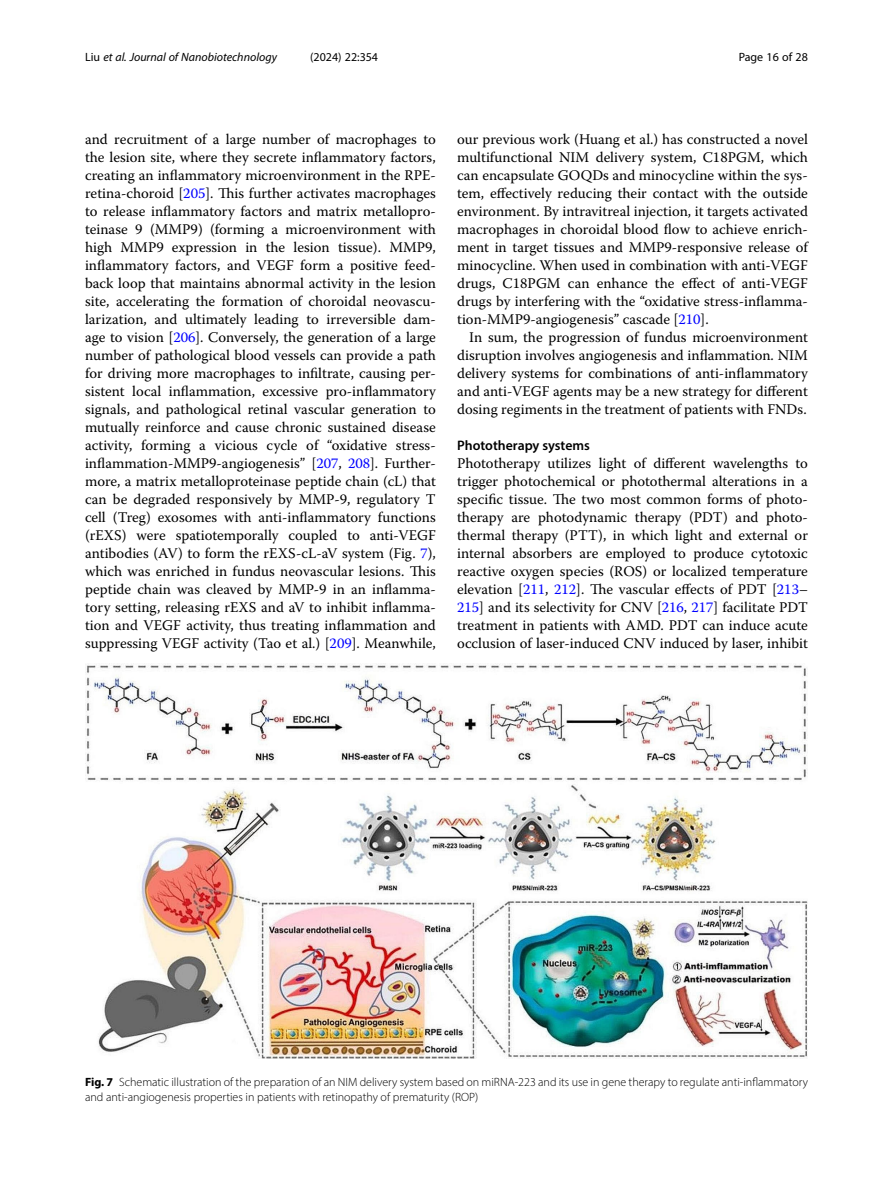
<style>
.page{position:relative;width:893px;height:1191px;background:#fff}
.page>*{position:absolute;margin:0;border:0;box-sizing:border-box;transform-origin:0 0}
.Body_Text_Indent{font:14.7px/18px "Warnock Pro";color:#000;text-align:justify}
.Body_Text{font:14.7px/18px "Warnock Pro";color:#000;text-align:justify}
.Head_2{font:600 13.8px "Myriad Pro";color:#000}
.Figure_Caption{font:300 12px/15px "Myriad Pro";color:#000}
.t1{font:italic 12px "Myriad Pro";color:#000}
.t2{font:12px "Myriad Pro";color:#000}
.s1{font-style:normal}
.s2{color:#00f}
.s3{font-weight:700}
</style>
<div class="page">
<img style="left:85px;top:664px;width:723px;height:395px">
<p class="t1" style="left:85px;top:50px;width:193px"><span class="s1">Liu</span> et al. Journal of Nanobiotechnology</p>
<p class="t2" style="left:310px;top:50px;width:70px">(2024) 22:354</p>
<p class="t2" style="left:739px;top:50px;width:71px">Page 16 of 28</p>
<p class="Body_Text_Indent" style="left:85px;top:130px;width:352px">and recruitment of a large number of macrophages to the lesion site, where they secrete inflammatory factors, creating an inflammatory microenvironment in the RPE&shy;retina-choroid [<span class="s2">205</span>]. This further activates macrophages to release inflammatory factors and matrix metallopro&shy;teinase 9 (MMP9) (forming a microenvironment with high MMP9 expression in the lesion tissue). MMP9, inflammatory factors, and VEGF form a positive feed&shy;back loop that maintains abnormal activity in the lesion site, accelerating the formation of choroidal neovascu&shy;larization, and ultimately leading to irreversible dam&shy;age to vision [<span class="s2">206</span>]. Conversely, the generation of a large number of pathological blood vessels can provide a path for driving more macrophages to infiltrate, causing per&shy;sistent local inflammation, excessive pro-inflammatory signals, and pathological retinal vascular generation to mutually reinforce and cause chronic sustained disease activity, forming a vicious cycle of “oxidative stress&shy;inflammation-MMP9-angiogenesis” [<span class="s2">207</span>, <span class="s2">208</span>]. Further&shy;more, a matrix metalloproteinase peptide chain (cL) that can be degraded responsively by MMP-9, regulatory T cell (Treg) exosomes with anti-inflammatory functions (rEXS) were spatiotemporally coupled to anti-VEGF antibodies (AV) to form the rEXS-cL-aV system (Fig. <span class="s2">7</span>), which was enriched in fundus neovascular lesions. This peptide chain was cleaved by MMP-9 in an inflamma&shy;tory setting, releasing rEXS and aV to inhibit inflamma&shy;tion and VEGF activity, thus treating inflammation and suppressing VEGF activity (Tao et al.) [<span class="s2">209</span>]. Meanwhile,</p>
<p class="Body_Text_Indent" style="left:457px;top:130px;width:352px">our previous work (Huang et al.) has constructed a novel multifunctional NIM delivery system, C18PGM, which can encapsulate GOQDs and minocycline within the sys&shy;tem, effectively reducing their contact with the outside environment. By intravitreal injection, it targets activated macrophages in choroidal blood flow to achieve enrich&shy;ment in target tissues and MMP9-responsive release of minocycline. When used in combination with anti-VEGF drugs, C18PGM can enhance the effect of anti-VEGF drugs by interfering with the “oxidative stress-inflamma&shy;tion-MMP9-angiogenesis” cascade [<span class="s2">210</span>].</p>
<p class="Body_Text_Indent" style="left:457px;top:328px;width:352px;text-indent:12px">In sum, the progression of fundus microenvironment disruption involves angiogenesis and inflammation. NIM delivery systems for combinations of anti-inflammatory and anti-VEGF agents may be a new strategy for different dosing regiments in the treatment of patients with FNDs.</p>
<p class="Head_2" style="left:457px;top:437px;width:134px">Phototherapy systems</p>
<p class="Body_Text" style="left:457px;top:454px;width:352px">Phototherapy utilizes light of different wavelengths to trigger photochemical or photothermal alterations in a specific tissue. The two most common forms of photo&shy;therapy are photodynamic therapy (PDT) and photo&shy;thermal therapy (PTT), in which light and external or internal absorbers are employed to produce cytotoxic reactive oxygen species (ROS) or localized temperature elevation [<span class="s2">211</span>, <span class="s2">212</span>]. The vascular effects of PDT [<span class="s2">213</span>– <span class="s2">215</span>] and its selectivity for CNV [<span class="s2">216</span>, <span class="s2">217</span>] facilitate PDT treatment in patients with AMD. PDT can induce acute occlusion of laser-induced CNV induced by laser, inhibit</p>
<p class="Figure_Caption" style="left:85px;top:1074px;width:724px"><span class="s3">Fig. 7</span> Schematic illustration of the preparation of an NIM delivery system based on miRNA-223 and its use in gene therapy to regulate anti-inflammatory and anti-angiogenesis properties in patients with retinopathy of prematurity (ROP)</p>
</div>
